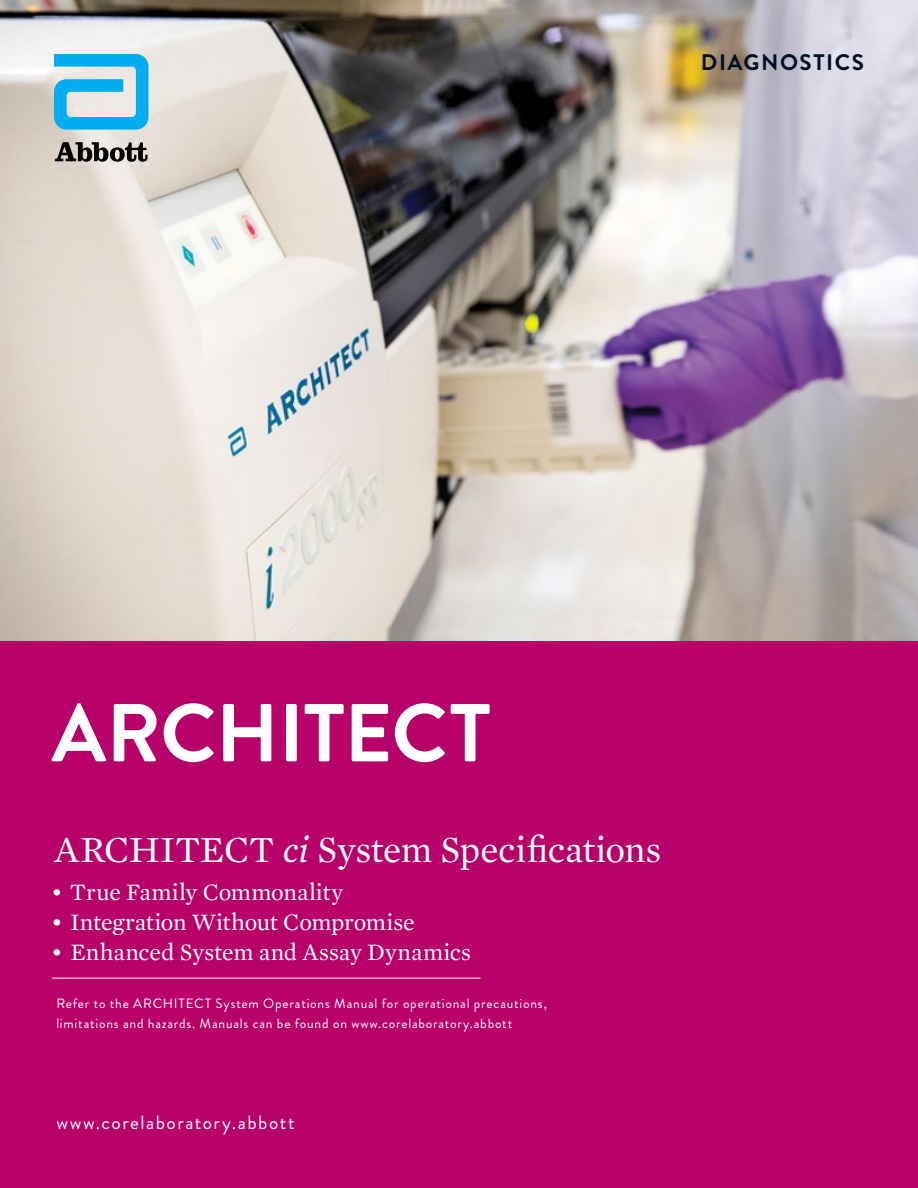
<style>
.page{position:relative;width:918px;height:1188px;background:#fff}
.page>*{position:absolute;margin:0;border:0;box-sizing:border-box;transform-origin:0 0}
.t1{font:700 81.9px "Brandon Grotesque";letter-spacing:-.005em;color:#fff}
.t2{font:37.5px "Mercury Text G1";letter-spacing:-.005em;color:#fff}
.t3{font:24px "Mercury Text G1";letter-spacing:-.005em;color:#fff}
.t4{font:700 22.5px "Brandon Grotesque";letter-spacing:.07em;color:#000f27}
.t5{font:19.2px "Brandon Grotesque";letter-spacing:.08em;color:#fff}
.t6{font:13.5px/19.5px "Brandon Grotesque";letter-spacing:.06em;color:#fff}
.s1{font-style:italic}
</style>
<div class="page">
<img style="left:0;top:0;width:918px;height:641px">
<div style="left:0;top:641px;width:918px;height:547px;background:#b7006a"></div>
<hr style="left:52px;top:978px;width:428px;height:1px;background:#fff">
<svg style="left:54px;top:54px;width:95px;height:76px;background:#66c7e9"></svg>
<svg style="left:55px;top:142px;width:93px;height:20px;background:#74706d"></svg>
<h3 class="t4" style="left:701px;top:46px;width:165px">DIAGNOSTICS</h3>
<h1 class="t1" style="left:52px;top:676px;width:440px">ARCHITECT</h1>
<h2 class="t2" style="left:54px;top:823px;width:609px">ARCHITECT <span class="s1">ci</span> System Specifications</h2>
<h3 class="t3" style="left:51px;top:875px;width:293px">• True Family Commonality</h3>
<h3 class="t3" style="left:51px;top:905px;width:365px">• Integration Without Compromise</h3>
<h3 class="t3" style="left:51px;top:935px;width:421px">• Enhanced System and Assay Dynamics</h3>
<p class="t6" style="left:56px;top:994px;width:492px">Refer to the ARCHITECT System Operations Manual for operational precautions, limitations and hazards. Manuals can be found on www.corelaboratory.abbott</p>
<h3 class="t5" style="left:56px;top:1109px;width:240px">www.corelaboratory.abbott</h3>
</div>
